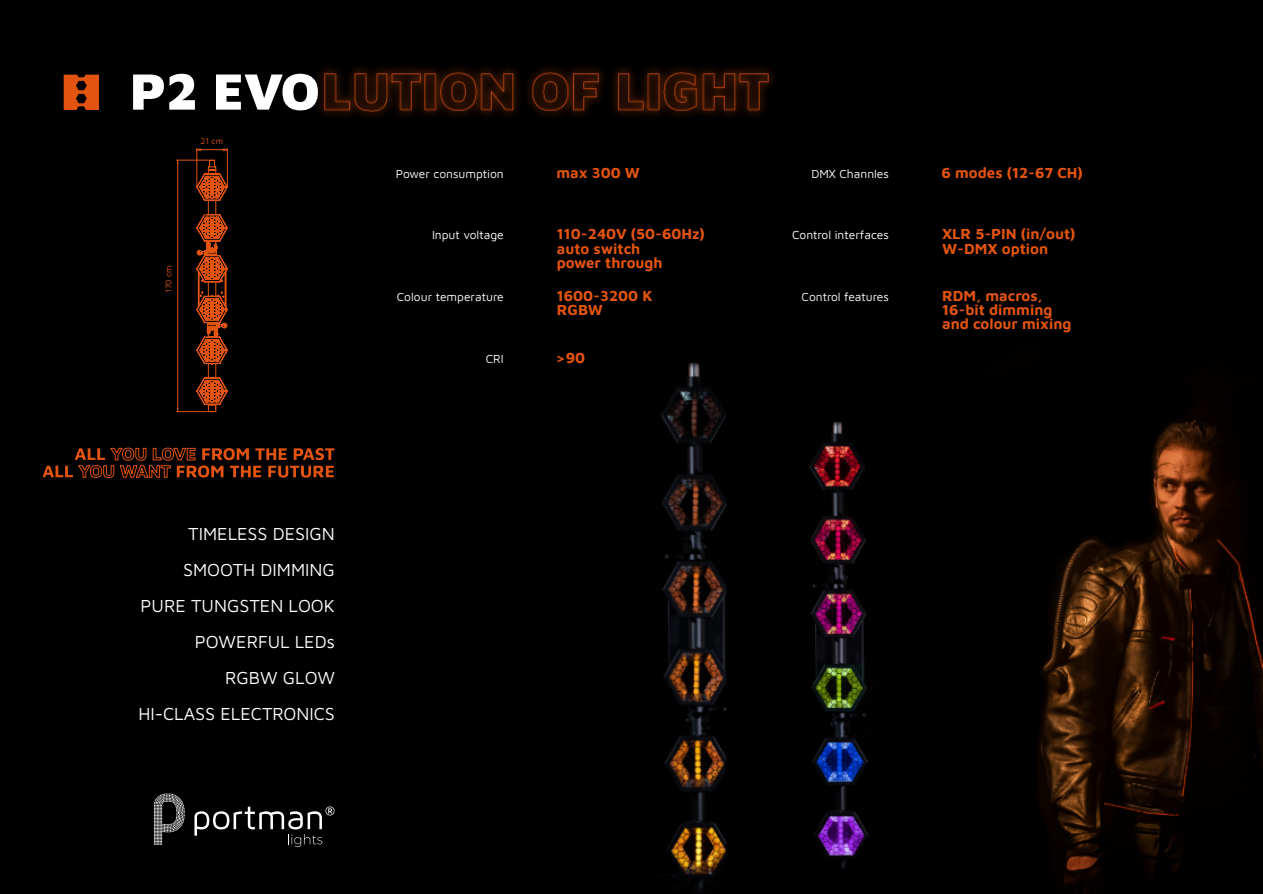
<style>
.page{position:relative;width:1263px;height:894px;background:#fff}
.page>*{position:absolute;margin:0;border:0;box-sizing:border-box;transform-origin:0 0}
.t1{font:900 52.65px "Maven Pro";color:#fff}
.t2{font:18px/36px "Maven Pro";color:#fff;text-align:right}
.t3{font:700 15px/14.1px "Maven Pro";color:#e25410}
.t4{font:12px "Maven Pro";color:#fff}
.t5{font:8.55px "Maven Pro";color:#e25410}
</style>
<div class="page">
<div style="left:0;top:0;width:1263px;height:893px;background:#000"></div>
<img style="left:564px;top:349px;width:259px;height:544px">
<img style="left:726px;top:410px;width:221px;height:106px">
<img style="left:726px;top:516px;width:221px;height:48px">
<img style="left:726px;top:564px;width:221px;height:100px">
<img style="left:726px;top:664px;width:221px;height:48px">
<img style="left:726px;top:712px;width:221px;height:74px">
<img style="left:726px;top:786px;width:221px;height:107px">
<img style="left:315px;top:64px;width:463px;height:57px">
<svg style="left:154px;top:793px;width:31px;height:51px;background:#444"></svg>
<svg style="left:194px;top:806px;width:140px;height:40px;background:#282828"></svg>
<svg style="left:43px;top:447px;width:291px;height:31px;background:#431804"></svg>
<svg style="left:64px;top:75px;width:35px;height:35px"></svg>
<hr style="left:196px;top:148px;width:1px;height:38px;background:#e25410">
<hr style="left:227px;top:148px;width:1px;height:38px;background:#e25410">
<hr style="left:177px;top:160px;width:32px;height:1px;background:#e25410">
<hr style="left:177px;top:411px;width:30px;height:1px;background:#e25410">
<hr style="left:177px;top:160px;width:1px;height:251px;background:#e25410">
<svg style="left:196px;top:148px;width:32px;height:3px"></svg>
<svg style="left:197px;top:160px;width:31px;height:251px;background:#722a08"></svg>
<h1 class="t1" style="left:130px;top:59px;width:192px">P2 EVO</h1>
<p class="t5" style="left:200px;top:135px;width:24px">21 cm</p>
<p class="t5" style="left:163px;top:293px;width:30px;rotate:-90deg">170 cm</p>
<p class="t4" style="left:396px;top:166px;width:109px">Power consumption</p>
<p class="t4" style="left:432px;top:228px;width:73px">Input voltage</p>
<p class="t4" style="left:397px;top:289px;width:108px">Colour temperature</p>
<p class="t4" style="left:486px;top:351px;width:19px">CRI</p>
<p class="t3" style="left:556px;top:165px;width:85px">max 300 W</p>
<p class="t3" style="left:557px;top:227px;width:150px">110-240V (50-60Hz) auto switch<br>power through</p>
<p class="t3" style="left:557px;top:288px;width:97px">1600-3200 K<br>RGBW</p>
<p class="t3" style="left:556px;top:350px;width:31px">&gt;90</p>
<p class="t2" style="left:138px;top:514px;width:198px">TIMELESS DESIGN<br>SMOOTH DIMMING<br>PURE TUNGSTEN LOOK<br>POWERFUL LEDs<br>RGBW GLOW<br>HI-CLASS ELECTRONICS</p>
<p class="t4" style="left:811px;top:166px;width:79px">DMX Channles</p>
<p class="t4" style="left:792px;top:228px;width:98px">Control interfaces</p>
<p class="t4" style="left:802px;top:289px;width:89px">Control features</p>
<p class="t3" style="left:942px;top:165px;width:143px">6 modes (12-67 CH)</p>
<p class="t3" style="left:942px;top:227px;width:135px">XLR 5-PIN (in/out)<br>W-DMX option</p>
<p class="t3" style="left:942px;top:288px;width:131px">RDM, macros,<br>16-bit dimming and colour mixing</p>
</div>
